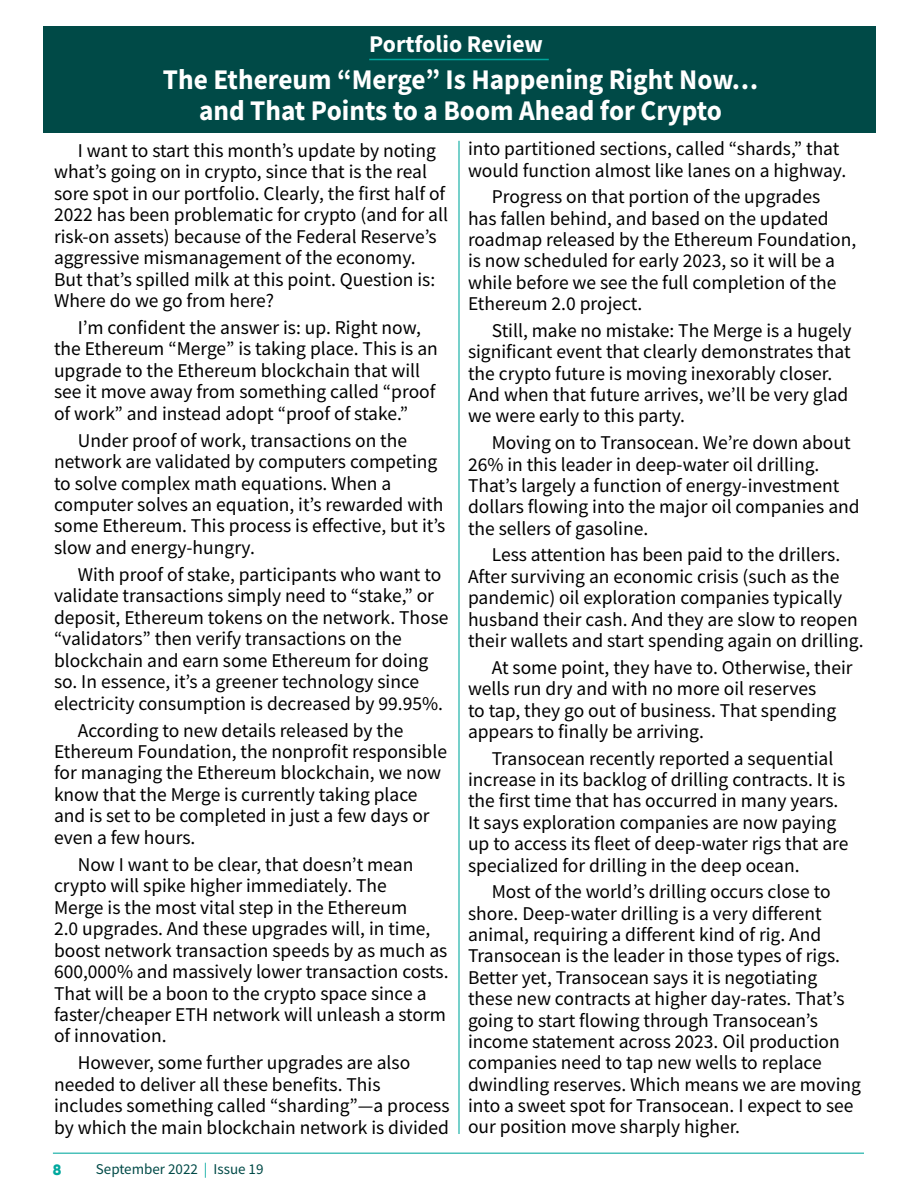
<style>
.page{position:relative;width:918px;height:1188px;background:#fff}
.page>*{position:absolute;margin:0;border:0;box-sizing:border-box;transform-origin:0 0}
.t1{font:700 28.5px/30.9px "Source Sans Pro";color:#fff;text-align:center;scale:.96 1}
.t2{font:700 24px "Source Sans Pro";color:#fff}
.t3{font:19.5px/21.5px "Source Sans Pro";color:#000}
.t4{font:15px "Source Sans Pro";color:#004a47}
.t5{font:800 15px "Gilroy";color:#00a89e}
.s1{color:#00a89e}
</style>
<div class="page">
<hr style="left:53px;top:1153px;width:811px;height:1px;background:#00a89e">
<div style="left:43px;top:26px;width:832px;height:107px;background:#004a47"></div>
<hr style="left:369px;top:59px;width:180px;height:1px;background:#00a89e">
<hr style="left:458px;top:141px;width:2px;height:993px;background:#00a89e">
<p class="t2" style="left:369px;top:28px;width:175px">Portfolio Review</p>
<h1 class="t1" style="left:163px;top:64px;width:622px">The Ethereum “Merge” Is Happening Right Now… and That Points to a Boom Ahead for Crypto</h1>
<p class="t3" style="left:54px;top:139px;width:396px;text-indent:24px">I want to start this month’s update by noting what’s going on in crypto, since that is the real sore spot in our portfolio. Clearly, the first half of 2022 has been problematic for crypto (and for all risk-on assets) because of the Federal Reserve’s aggressive mismanagement of the economy.<br>But that’s spilled milk at this point. Question is:<br>Where do we go from here?</p>
<p class="t3" style="left:54px;top:317px;width:385px;text-indent:24px">I’m confident the answer is: up. Right now, the Ethereum “Merge” is taking place. This is an upgrade to the Ethereum blockchain that will see it move away from something called “proof of work” and instead adopt “proof of stake.”</p>
<p class="t3" style="left:54px;top:429px;width:393px;text-indent:24px">Under proof of work, transactions on the network are validated by computers competing to solve complex math equations. When a computer solves an equation, it’s rewarded with some Ethereum. This process is effective, but it’s slow and energy-hungry.</p>
<p class="t3" style="left:54px;top:564px;width:396px;text-indent:24px">With proof of stake, participants who want to validate transactions simply need to “stake,” or deposit, Ethereum tokens on the network. Those “validators” then verify transactions on the blockchain and earn some Ethereum for doing so. In essence, it’s a greener technology since electricity consumption is decreased by 99.95%.</p>
<p class="t3" style="left:54px;top:719px;width:395px;text-indent:24px">According to new details released by the Ethereum Foundation, the nonprofit responsible for managing the Ethereum blockchain, we now know that the Merge is currently taking place and is set to be completed in just a few days or even a few hours.</p>
<p class="t3" style="left:54px;top:853px;width:396px;text-indent:24px">Now I want to be clear, that doesn’t mean crypto will spike higher immediately. The<br>Merge is the most vital step in the Ethereum<br>2.0 upgrades. And these upgrades will, in time, boost network transaction speeds by as much as 600,000% and massively lower transaction costs.<br>That will be a boon to the crypto space since a faster/cheaper ETH network will unleash a storm of innovation.</p>
<p class="t3" style="left:54px;top:1052px;width:397px;text-indent:24px">However, some further upgrades are also needed to deliver all these benefits. This includes something called “sharding”—a process by which the main blockchain network is divided</p>
<p class="t5" style="left:53px;top:1160px;width:10px">8</p>
<p class="t4" style="left:96px;top:1159px;width:169px">September 2022 <span class="s1">|</span> Issue 19</p>
<p class="t3" style="left:468px;top:138px;width:380px">into partitioned sections, called “shards,” that would function almost like lanes on a highway.</p>
<p class="t3" style="left:468px;top:186px;width:390px;text-indent:24px">Progress on that portion of the upgrades<br>has fallen behind, and based on the updated roadmap released by the Ethereum Foundation, is now scheduled for early 2023, so it will be a while before we see the full completion of the Ethereum 2.0 project.</p>
<p class="t3" style="left:468px;top:320px;width:385px;text-indent:24px">Still, make no mistake: The Merge is a hugely significant event that clearly demonstrates that the crypto future is moving inexorably closer.<br>And when that future arrives, we’ll be very glad we were early to this party.</p>
<p class="t3" style="left:468px;top:432px;width:393px;text-indent:24px">Moving on to Transocean. We’re down about 26% in this leader in deep-water oil drilling.<br>That’s largely a function of energy-investment dollars flowing into the major oil companies and the sellers of gasoline.</p>
<p class="t3" style="left:468px;top:544px;width:397px;text-indent:24px">Less attention has been paid to the drillers.<br>After surviving an economic crisis (such as the pandemic) oil exploration companies typically husband their cash. And they are slow to reopen their wallets and start spending again on drilling.</p>
<p class="t3" style="left:468px;top:657px;width:386px;text-indent:24px">At some point, they have to. Otherwise, their wells run dry and with no more oil reserves<br>to tap, they go out of business. That spending appears to finally be arriving.</p>
<p class="t3" style="left:468px;top:747px;width:382px;text-indent:24px">Transocean recently reported a sequential increase in its backlog of drilling contracts. It is the first time that has occurred in many years.<br>It says exploration companies are now paying up to access its fleet of deep-water rigs that are specialized for drilling in the deep ocean.</p>
<p class="t3" style="left:468px;top:881px;width:395px;text-indent:24px">Most of the world’s drilling occurs close to shore. Deep-water drilling is a very different animal, requiring a different kind of rig. And Transocean is the leader in those types of rigs.<br>Better yet, Transocean says it is negotiating these new contracts at higher day-rates. That’s going to start flowing through Transocean’s income statement across 2023. Oil production companies need to tap new wells to replace dwindling reserves. Which means we are moving into a sweet spot for Transocean. I expect to see our position move sharply higher.</p>
</div>
